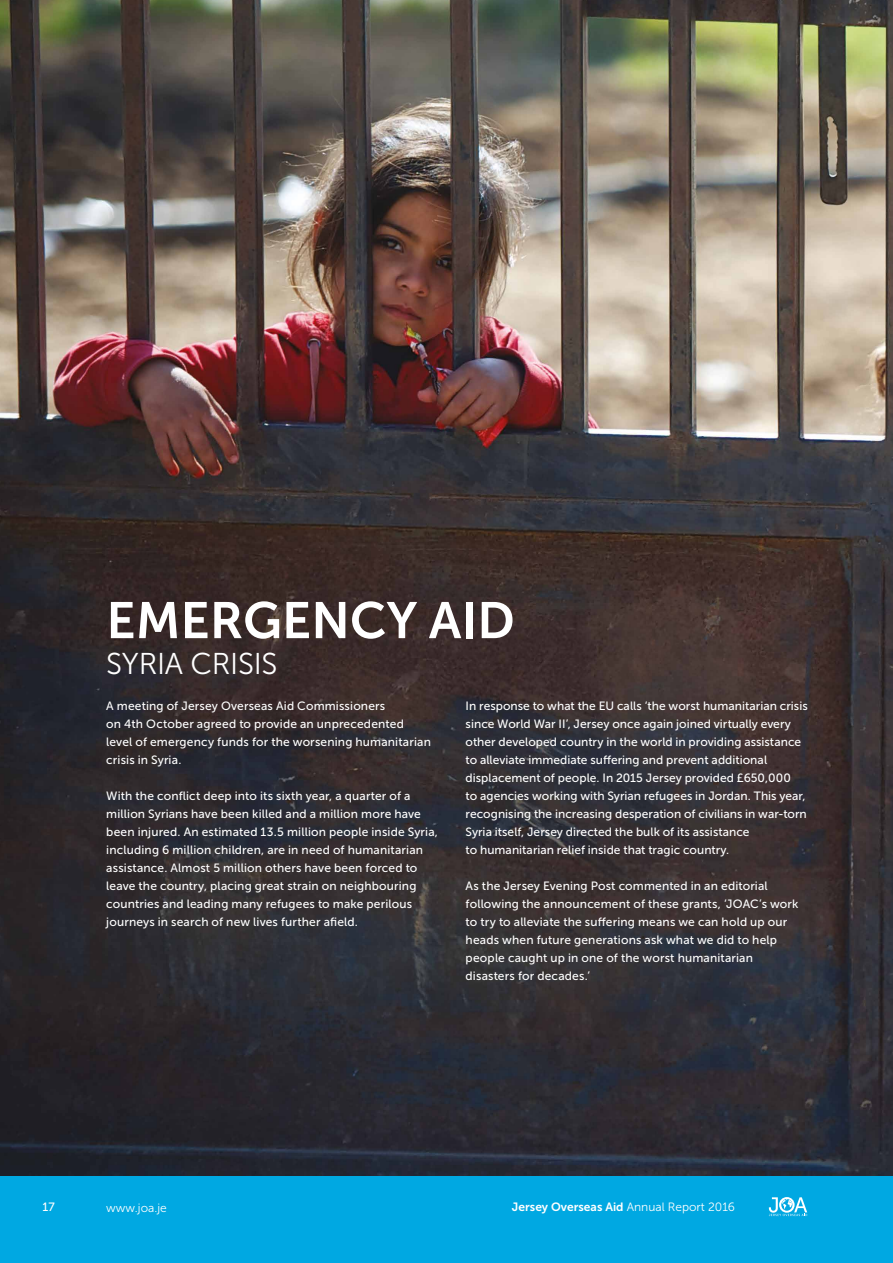
<style>
.page{position:relative;width:893px;height:1263px;background:#fff}
.page>*{position:absolute;margin:0;border:0;box-sizing:border-box;transform-origin:0 0}
.t1{font:51px "Museo Sans 700";color:#fff}
.t2{font:30px "Museo Sans 300";letter-spacing:-.01em;color:#fff}
.t3{font:12px/18px "Museo Sans 500";letter-spacing:.01em;color:#fff}
.t4{font:12px "Museo Sans 700";color:#fff}
.t5{font:12px "Museo Sans 300";color:#fff}
.s1{font-family:"Museo Sans 300"}
</style>
<div class="page">
<div style="left:0;top:1176px;width:893px;height:87px;background:#00a8e2"></div>
<svg style="left:769px;top:1197px;width:38px;height:19px"></svg>
<img style="left:0;top:0;width:893px;height:1176px">
<h1 class="t1" style="left:106px;top:592px;width:410px">EMERGENCY AID</h1>
<h2 class="t2" style="left:106px;top:648px;width:173px">SYRIA CRISIS</h2>
<p class="t3" style="left:466px;top:697px;width:344px">In response to what the EU calls ‘the worst humanitarian crisis since World War II’, Jersey once again joined virtually every other developed country in the world in providing assistance to alleviate immediate suffering and prevent additional displacement of people. In 2015 Jersey provided £650,000<br>to agencies working with Syrian refugees in Jordan. This year, recognising the increasing desperation of civilians in war-torn Syria itself, Jersey directed the bulk of its assistance<br>to humanitarian relief inside that tragic country.</p>
<p class="t3" style="left:466px;top:877px;width:334px">As the Jersey Evening Post commented in an editorial following the announcement of these grants, ‘JOAC’s work to try to alleviate the suffering means we can hold up our heads when future generations ask what we did to help people caught up in one of the worst humanitarian disasters for decades.’</p>
<p class="t3" style="left:106px;top:697px;width:326px">A meeting of Jersey Overseas Aid Commissioners<br>on 4th October agreed to provide an unprecedented level of emergency funds for the worsening humanitarian crisis in Syria.</p>
<p class="t3" style="left:106px;top:787px;width:333px">With the conflict deep into its sixth year, a quarter of a million Syrians have been killed and a million more have been injured. An estimated 13.5 million people inside Syria, including 6 million children, are in need of humanitarian assistance. Almost 5 million others have been forced to leave the country, placing great strain on neighbouring countries and leading many refugees to make perilous journeys in search of new lives further afield.</p>
<p class="t3" style="left:43px;top:1198px;width:14px">17</p>
<p class="t5" style="left:106px;top:1201px;width:62px">www.joa.je</p>
<p class="t4" style="left:512px;top:1201px;width:225px">Jersey Overseas Aid <span class="s1">Annual Report 2016</span></p>
</div>
